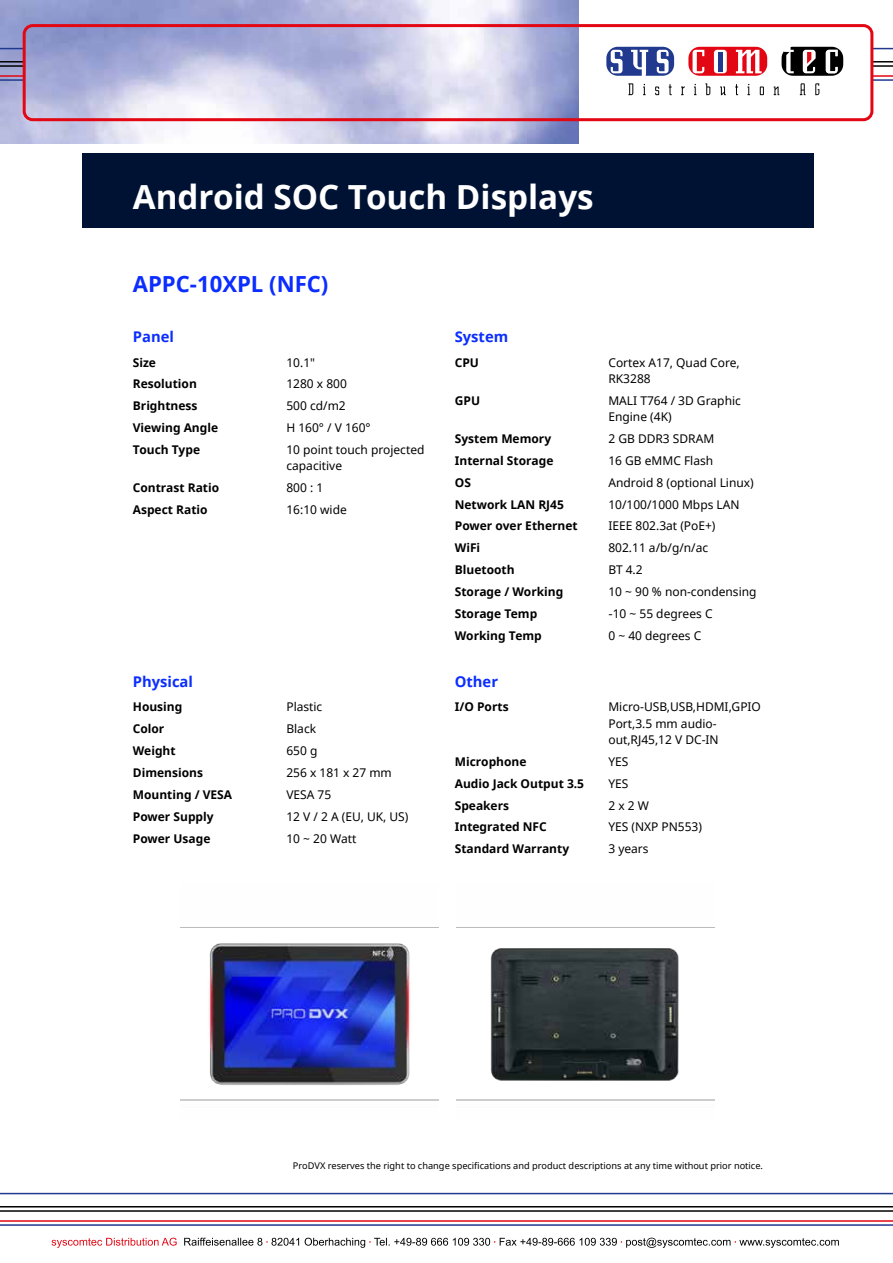
<style>
.page{position:relative;width:893px;height:1263px;background:#fff}
.page>*{position:absolute;margin:0;border:0;box-sizing:border-box;transform-origin:0 0}
.t1{font:700 33.15px "Noto Sans";color:#fff}
.t2{font:700 22.2px "Noto Sans";color:#0b2dff}
.t3{font:700 14.7px "Noto Sans";color:#0b2dff}
.t4{font:700 14.7px "Open Sans";color:#0b2dff}
.t5{font:12px/16.4px "Noto Sans";color:#000}
.t6{font:700 12px "Noto Sans";color:#000}
.t7{font:9.3px "Noto Sans";color:#000}
.s1{font-family:"DejaVu Sans"}
</style>
<div class="page">
<img style="left:0;top:0;width:578px;height:144px">
<svg style="left:628px;top:83px;width:5px;height:12px"></svg>
<svg style="left:643px;top:84px;width:3px;height:11px"></svg>
<svg style="left:655px;top:87px;width:4px;height:8px"></svg>
<svg style="left:669px;top:84px;width:3px;height:11px"></svg>
<svg style="left:681px;top:87px;width:4px;height:8px"></svg>
<svg style="left:694px;top:84px;width:2px;height:11px"></svg>
<svg style="left:705px;top:83px;width:5px;height:12px"></svg>
<svg style="left:720px;top:87px;width:6px;height:8px"></svg>
<svg style="left:735px;top:84px;width:3px;height:11px"></svg>
<svg style="left:747px;top:84px;width:3px;height:11px"></svg>
<svg style="left:760px;top:87px;width:4px;height:8px"></svg>
<svg style="left:774px;top:87px;width:5px;height:8px"></svg>
<svg style="left:800px;top:83px;width:5px;height:12px"></svg>
<svg style="left:815px;top:83px;width:4px;height:12px"></svg>
<svg style="left:606px;top:47px;width:68px;height:29px"></svg>
<svg style="left:688px;top:47px;width:79px;height:29px"></svg>
<svg style="left:692px;top:50px;width:12px;height:23px"></svg>
<svg style="left:714px;top:50px;width:13px;height:23px"></svg>
<hr style="left:718px;top:52px;width:4px;height:19px;background:#213a8f">
<svg style="left:736px;top:50px;width:26px;height:23px"></svg>
<svg style="left:782px;top:47px;width:61px;height:29px"></svg>
<svg style="left:873px;top:48px;width:20px;height:1px"></svg>
<hr style="left:871px;top:61px;width:22px;height:2px;background:#000">
<hr style="left:871px;top:65px;width:22px;height:2px;background:#000">
<hr style="left:871px;top:75px;width:22px;height:2px;background:#e30613">
<hr style="left:871px;top:79px;width:22px;height:2px;background:#213a8f">
<hr style="left:0;top:1193px;width:893px;height:1px;background:#213a8f">
<hr style="left:0;top:1206px;width:893px;height:1px;background:#000">
<hr style="left:0;top:1210px;width:893px;height:2px;background:#000">
<hr style="left:0;top:1220px;width:893px;height:2px;background:#e30613">
<hr style="left:0;top:1224px;width:893px;height:2px;background:#213a8f">
<svg style="left:0;top:48px;width:23px;height:1px"></svg>
<hr style="left:0;top:61px;width:24px;height:2px;background:#000">
<hr style="left:0;top:65px;width:24px;height:2px;background:#000">
<hr style="left:0;top:75px;width:24px;height:2px;background:#e30613">
<hr style="left:0;top:79px;width:24px;height:2px;background:#213a8f">
<svg style="left:184px;top:1238px;width:655px;height:10px"></svg>
<svg style="left:52px;top:1238px;width:125px;height:10px"></svg>
<div style="left:23px;top:24px;width:850px;height:97px;border:3px solid #e30613;border-radius:9px"></div>
<img style="left:180px;top:927px;width:258px;height:174px">
<img style="left:457px;top:927px;width:258px;height:174px">
<div style="left:82px;top:153px;width:732px;height:75px;background:#001233"></div>
<h1 class="t1" style="left:133px;top:173px;width:462px">Android SOC Touch Displays</h1>
<h2 class="t2" style="left:133px;top:268px;width:197px">APPC-10XPL (NFC)</h2>
<p class="t3" style="left:133px;top:326px;width:43px">Panel</p>
<p class="t4" style="left:455px;top:326px;width:55px">System</p>
<p class="t6" style="left:133px;top:354px;width:25px">Size</p>
<p class="t5" style="left:286px;top:354px;width:30px">10.1"</p>
<p class="t6" style="left:133px;top:376px;width:66px">Resolution</p>
<p class="t5" style="left:286px;top:376px;width:62px">1280 x 800</p>
<p class="t6" style="left:133px;top:397px;width:66px">Brightness</p>
<p class="t5" style="left:286px;top:397px;width:61px">500 cd/m2</p>
<p class="t6" style="left:133px;top:419px;width:87px">Viewing Angle</p>
<p class="t5" style="left:286px;top:417px;width:140px;line-height:21.9px">H 160° / V 160°<br>10 point touch projected</p>
<p class="t5" style="left:286px;top:457px;width:57px">capacitive</p>
<p class="t6" style="left:133px;top:441px;width:69px">Touch Type</p>
<p class="t6" style="left:133px;top:479px;width:88px">Contrast Ratio</p>
<p class="t5" style="left:286px;top:479px;width:38px">800 : 1</p>
<p class="t6" style="left:133px;top:501px;width:76px">Aspect Ratio</p>
<p class="t5" style="left:286px;top:501px;width:62px">16:10 wide</p>
<p class="t6" style="left:455px;top:354px;width:26px">CPU</p>
<p class="t5" style="left:608px;top:354px;width:133px">Cortex A17, Quad Core,<br>RK3288</p>
<p class="t5" style="left:608px;top:392px;width:134px">MALI T764 / 3D Graphic<br>Engine (4K)</p>
<p class="t6" style="left:455px;top:392px;width:27px">GPU</p>
<p class="t6" style="left:455px;top:430px;width:98px">System Memory</p>
<p class="t5" style="left:608px;top:430px;width:107px">2 GB DDR3 SDRAM</p>
<p class="t6" style="left:455px;top:452px;width:100px">Internal Storage</p>
<p class="t5" style="left:608px;top:452px;width:106px">16 GB eMMC Flash</p>
<p class="t6" style="left:455px;top:474px;width:18px">OS</p>
<p class="t5" style="left:608px;top:474px;width:147px">Android 8 (optional Linux)</p>
<p class="t6" style="left:455px;top:496px;width:111px">Network LAN RJ45</p>
<p class="t5" style="left:608px;top:496px;width:133px">10/100/1000 Mbps LAN</p>
<p class="t6" style="left:455px;top:518px;width:124px">Power over Ethernet</p>
<p class="t5" style="left:608px;top:518px;width:109px">IEEE 802.3at (PoE+)</p>
<p class="t6" style="left:455px;top:539px;width:27px">WiFi</p>
<p class="t5" style="left:608px;top:539px;width:101px">802.11 a/b/g/n/ac</p>
<p class="t6" style="left:455px;top:561px;width:61px">Bluetooth</p>
<p class="t5" style="left:608px;top:561px;width:36px">BT 4.2</p>
<p class="t6" style="left:455px;top:583px;width:110px">Storage / Working</p>
<p class="t5" style="left:608px;top:583px;width:150px">10 ~ 90 % non-condensing</p>
<p class="t6" style="left:455px;top:605px;width:84px">Storage Temp</p>
<p class="t5" style="left:608px;top:605px;width:106px"><span class="s1">‐</span>10 ~ 55 degrees C</p>
<p class="t6" style="left:455px;top:627px;width:88px">Working Temp</p>
<p class="t5" style="left:608px;top:627px;width:94px">0 ~ 40 degrees C</p>
<p class="t3" style="left:133px;top:671px;width:62px">Physical</p>
<p class="t3" style="left:455px;top:671px;width:45px">Other</p>
<p class="t6" style="left:133px;top:698px;width:51px">Housing</p>
<p class="t5" style="left:286px;top:698px;width:37px">Plastic</p>
<p class="t6" style="left:133px;top:720px;width:33px">Color</p>
<p class="t5" style="left:286px;top:720px;width:31px">Black</p>
<p class="t6" style="left:133px;top:742px;width:44px">Weight</p>
<p class="t5" style="left:286px;top:742px;width:33px">650 g</p>
<p class="t6" style="left:133px;top:764px;width:72px">Dimensions</p>
<p class="t5" style="left:286px;top:764px;width:107px">256 x 181 x 27 mm</p>
<p class="t6" style="left:133px;top:786px;width:101px">Mounting / VESA</p>
<p class="t5" style="left:286px;top:786px;width:46px">VESA 75</p>
<p class="t6" style="left:133px;top:808px;width:82px">Power Supply</p>
<p class="t5" style="left:286px;top:808px;width:124px">12 V / 2 A (EU, UK, US)</p>
<p class="t6" style="left:133px;top:830px;width:79px">Power Usage</p>
<p class="t5" style="left:286px;top:830px;width:71px">10 ~ 20 Watt</p>
<p class="t6" style="left:455px;top:698px;width:55px">I/O Ports</p>
<p class="t5" style="left:608px;top:698px;width:154px">Micro-USB,USB,HDMI,GPIO<br>Port,3.5 mm audio&shy;out,RJ45,12 V DC-IN</p>
<p class="t6" style="left:455px;top:753px;width:73px">Microphone</p>
<p class="t5" style="left:608px;top:753px;width:22px">YES</p>
<p class="t6" style="left:455px;top:775px;width:131px">Audio Jack Output 3.5</p>
<p class="t5" style="left:608px;top:775px;width:22px">YES</p>
<p class="t6" style="left:455px;top:797px;width:56px">Speakers</p>
<p class="t5" style="left:608px;top:797px;width:42px">2 x 2 W</p>
<p class="t6" style="left:455px;top:818px;width:93px">Integrated NFC</p>
<p class="t5" style="left:608px;top:819px;width:95px">YES (NXP PN553)</p>
<p class="t6" style="left:455px;top:840px;width:116px">Standard Warranty</p>
<p class="t5" style="left:608px;top:840px;width:42px">3 years</p>
<p class="t7" style="left:293px;top:1159px;width:472px">ProDVX reserves the right to change specifications and product descriptions at any time without prior notice.</p>
</div>
